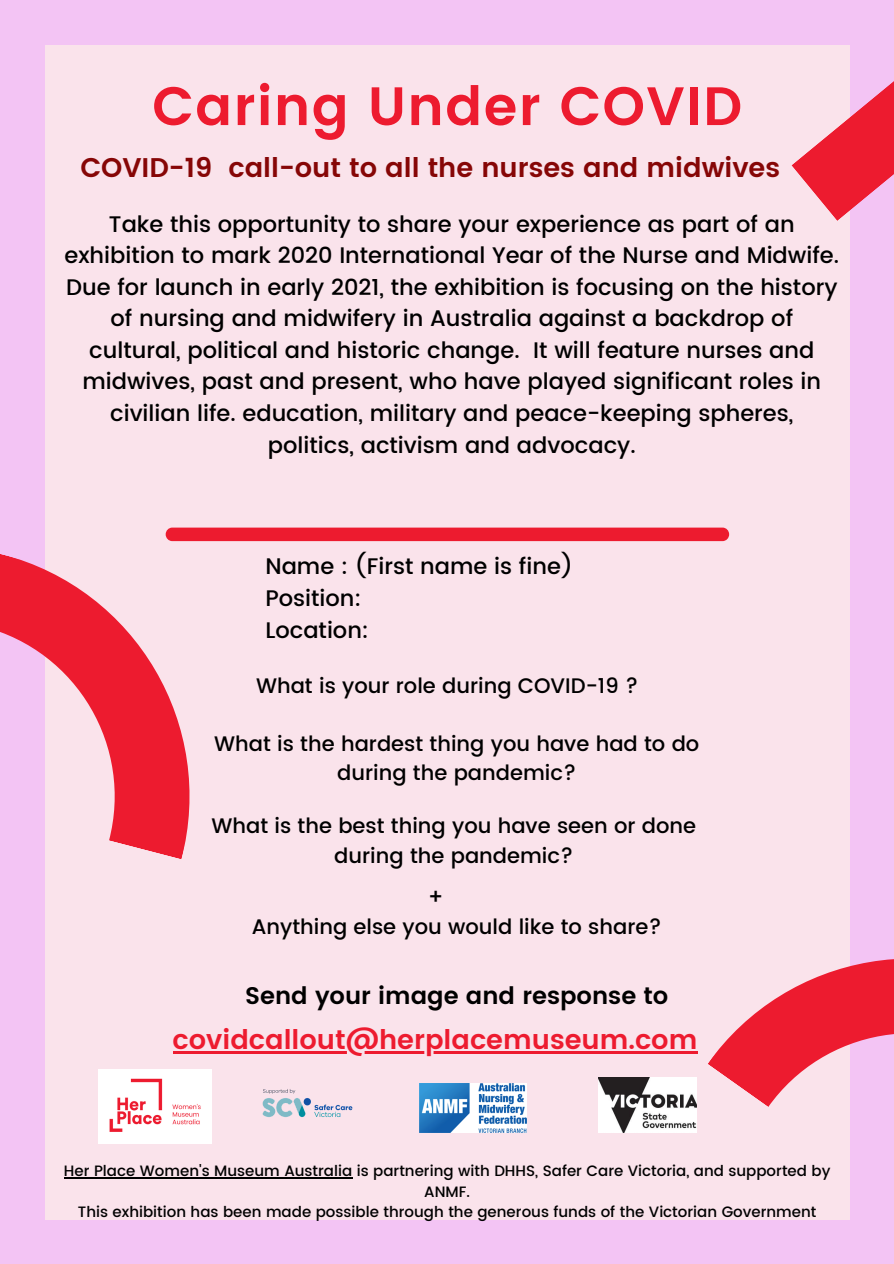
<style>
.page{position:relative;width:894px;height:1264px;background:#fff}
.page>*{position:absolute;margin:0;border:0;box-sizing:border-box;transform-origin:0 0}
.t1{font:600 54px "Poppins";letter-spacing:.025em;color:#ed1b2f}
.t2{font:600 27px "Poppins";color:#860606}
.t3{font:600 27px "Poppins";color:#ed1b2f}
.t4{font:600 24px "Poppins";color:#000}
.t5{font:500 22.5px/31.5px "Poppins";color:#000;text-align:center}
.t6{font:500 21.45px "Poppins";color:#000}
.t7{font:500 21px/29.2px "Poppins";color:#000;text-align:center}
.t8{font:500 15px/20.2px "Poppins";color:#000;text-align:center}
</style>
<div class="page">
<div style="left:0;top:0;width:893px;height:1263px;background:#f3c4f4"></div>
<div style="left:45px;top:45px;width:804px;height:1174px;background:#fae3eb"></div>
<svg style="left:707px;top:860px;width:186px;height:360px"></svg>
<svg style="left:0;top:530px;width:244px;height:329px"></svg>
<svg style="left:791px;top:45px;width:102px;height:176px"></svg>
<div style="left:166px;top:527px;width:563px;height:14px;background:#ed1b2f;border-radius:7px"></div>
<img style="left:598px;top:1077px;width:98px;height:55px">
<img style="left:98px;top:1069px;width:113px;height:74px">
<img style="left:262px;top:1089px;width:91px;height:28px">
<img style="left:419px;top:1083px;width:107px;height:49px">
<hr style="left:172px;top:1050px;width:525px;height:3px;background:#ed1b2f">
<hr style="left:64px;top:1177px;width:288px;height:1px;background:#000">
<h1 class="t1" style="left:152px;top:75px;width:591px">Caring Under COVID</h1>
<p class="t2" style="left:80px;top:152px;width:701px">COVID-19 call-out to all the nurses and midwives</p>
<p class="t5" style="left:64px;top:208px;width:776px">Take this opportunity to share your experience as part of an exhibition to mark 2020 International Year of the Nurse and Midwife.<br>Due for launch in early 2021, the exhibition is focusing on the history of nursing and midwifery in Australia against a backdrop of cultural, political and historic change. It will feature nurses and midwives, past and present, who have played significant roles in civilian life. education, military and peace-keeping spheres, politics, activism and advocacy.</p>
<p class="t5" style="left:265px;top:551px;width:309px;text-align:left">Name : (First name is fine)<br>Position:<br>Location:</p>
<p class="t7" style="left:256px;top:671px;width:383px">What is your role during COVID-19 ?</p>
<p class="t7" style="left:214px;top:729px;width:486px">What is the hardest thing you have had to do during the pandemic?</p>
<p class="t7" style="left:211px;top:811px;width:486px">What is the best thing you have seen or done during the pandemic?</p>
<p class="t6" style="left:428px;top:883px;width:17px">+</p>
<p class="t7" style="left:252px;top:911px;width:411px">Anything else you would like to share?</p>
<p class="t4" style="left:245px;top:981px;width:425px">Send your image and response to</p>
<p class="t3" style="left:172px;top:1023px;width:526px">covidcallout@herplacemuseum.com</p>
<p class="t8" style="left:64px;top:1160px;width:767px">Her Place Women's Museum Australia is partnering with DHHS, Safer Care Victoria, and supported by<br>ANMF.<br>This exhibition has been made possible through the generous funds of the Victorian Government</p>
</div>
